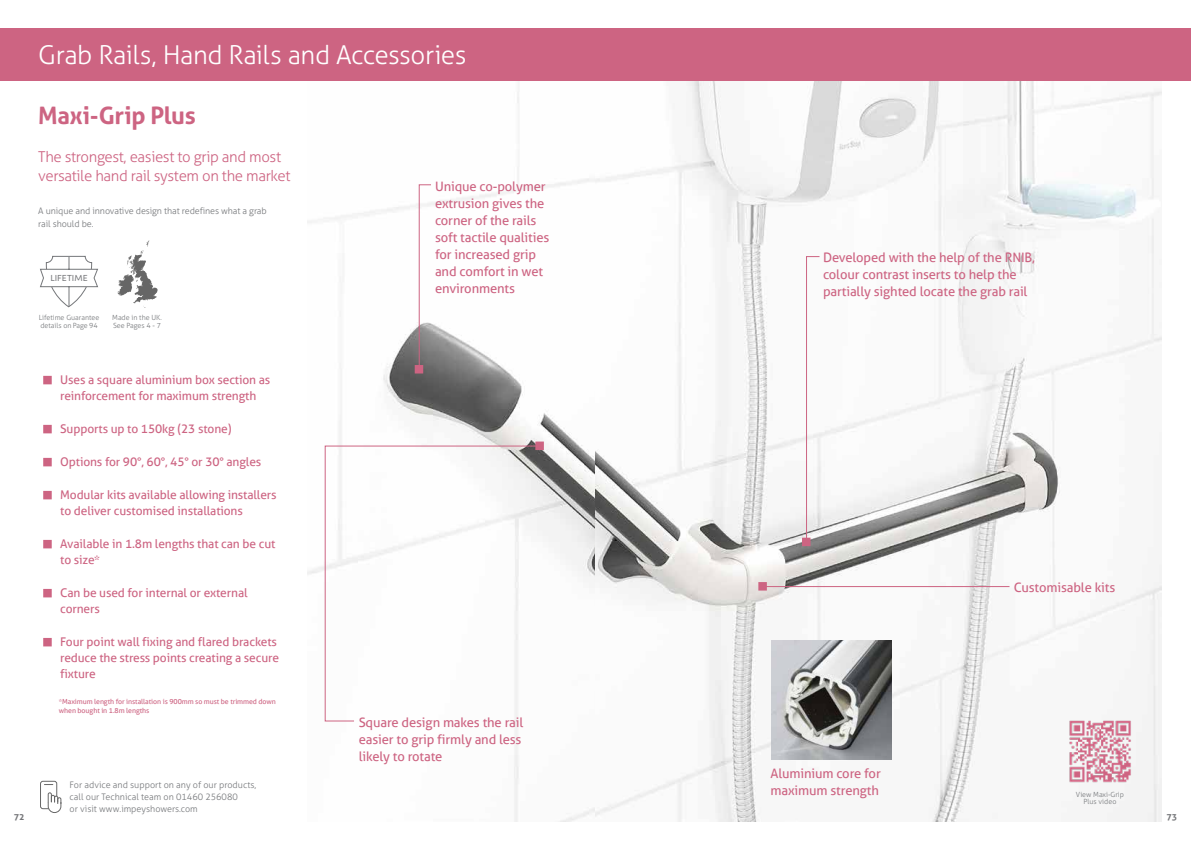
<style>
.page{position:relative;width:1191px;height:842px;background:#fff}
.page>*{position:absolute;margin:0;border:0;box-sizing:border-box;transform-origin:0 0}
.t1{font:300 26px "Aller";letter-spacing:-.02em;color:#fff}
.t2{font:700 24px "Aller";letter-spacing:-.01em;color:#cd6482}
.t3{font:300 15px/19px "Aller";letter-spacing:-.025em;color:#cd6482}
.t4{font:13px/17px "Aller";letter-spacing:-.01em;color:#cd6482}
.t5{font:12px/16px "Aller";letter-spacing:-.01em;color:#cd6482}
.t6{font:300 9px/12px "Aller";color:#75777a}
.t7{font:700 9px "Aller";color:#76777a}
.t8{font:8.8px "Sofia Pro";color:#76777a}
.t9{font:300 7.1px/7.4px "Aller";color:#75777a}
.t10{font:7px/9px "Aller";letter-spacing:-.01em;color:#cd6482}
</style>
<div class="page">
<img style="left:308px;top:91px;width:287px;height:730px">
<svg style="left:324px;top:445px;width:218px;height:277px"></svg>
<svg style="left:535px;top:441px;width:9px;height:9px"></svg>
<svg style="left:415px;top:184px;width:17px;height:189px"></svg>
<svg style="left:43px;top:376px;width:9px;height:8px"></svg>
<svg style="left:43px;top:425px;width:9px;height:8px"></svg>
<svg style="left:43px;top:458px;width:9px;height:8px"></svg>
<svg style="left:43px;top:491px;width:9px;height:8px"></svg>
<svg style="left:43px;top:540px;width:9px;height:8px"></svg>
<svg style="left:43px;top:589px;width:9px;height:8px"></svg>
<svg style="left:43px;top:638px;width:9px;height:8px"></svg>
<svg style="left:40px;top:781px;width:21px;height:32px"></svg>
<svg style="left:40px;top:255px;width:58px;height:53px"></svg>
<svg style="left:117px;top:240px;width:41px;height:67px"></svg>
<svg style="left:595px;top:81px;width:566px;height:740px"></svg>
<img style="left:1065px;top:716px;width:69px;height:69px">
<svg style="left:758px;top:582px;width:9px;height:9px"></svg>
<hr style="left:764px;top:586px;width:245px;height:1px;background:#cd6482">
<svg style="left:802px;top:256px;width:18px;height:290px"></svg>
<img style="left:771px;top:640px;width:120px;height:120px">
<div style="left:0;top:28px;width:1191px;height:53px;background:#cd6482"></div>
<h1 class="t1" style="left:38px;top:39px;width:430px">Grab Rails, Hand Rails and Accessories</h1>
<h2 class="t2" style="left:38px;top:101px;width:159px">Maxi-Grip Plus</h2>
<p class="t3" style="left:38px;top:147px;width:254px">The strongest, easiest to grip and most versatile hand rail system on the market</p>
<p class="t6" style="left:38px;top:204px;width:230px;line-height:13px">A unique and innovative design that redefines what a grab rail should be.</p>
<p class="t8" style="left:50px;top:271px;width:39px">LIFETIME</p>
<p class="t9" style="left:39px;top:314px;width:62px">Lifetime Guarantee details on Page 94</p>
<p class="t9" style="left:112px;top:314px;width:51px">Made in the UK.<br>See Pages 4 - 7</p>
<p class="t5" style="left:60px;top:372px;width:212px">Uses a square aluminium box section as reinforcement for maximum strength</p>
<p class="t5" style="left:60px;top:421px;width:173px">Supports up to 150kg (23 stone)</p>
<p class="t5" style="left:60px;top:454px;width:203px">Options for 90°, 60°, 45° or 30° angles</p>
<p class="t5" style="left:60px;top:487px;width:218px">Modular kits available allowing installers to deliver customised installations</p>
<p class="t5" style="left:60px;top:536px;width:217px">Available in 1.8m lengths that can be cut to size*</p>
<p class="t5" style="left:60px;top:585px;width:189px">Can be used for internal or external corners</p>
<p class="t5" style="left:60px;top:634px;width:220px">Four point wall fixing and flared brackets reduce the stress points creating a secure fixture</p>
<p class="t10" style="left:59px;top:697px;width:218px">*Maximum length for installation is 900mm so must be trimmed down when bought in 1.8m lengths</p>
<p class="t4" style="left:435px;top:178px;width:116px">Unique co-polymer extrusion gives the corner of the rails soft tactile qualities for increased grip and comfort in wet environments</p>
<p class="t4" style="left:359px;top:714px;width:166px">Square design makes the rail easier to grip firmly and less likely to rotate</p>
<p class="t4" style="left:823px;top:249px;width:213px">Developed with the help of the RNIB, colour contrast inserts to help the partially sighted locate the grab rail</p>
<p class="t4" style="left:1013px;top:578px;width:103px">Customisable kits</p>
<p class="t4" style="left:770px;top:764px;width:112px">Aluminium core for maximum strength</p>
<p class="t6" style="left:70px;top:778px;width:188px">For advice and support on any of our products, call our Technical team on 01460 256080<br>or visit www.impeyshowers.com</p>
<p class="t9" style="left:1076px;top:790px;width:50px;text-align:center">View Maxi-Grip<br>Plus video</p>
<p class="t7" style="left:14px;top:811px;width:12px">72</p>
<p class="t7" style="left:1166px;top:811px;width:12px">73</p>
</div>
